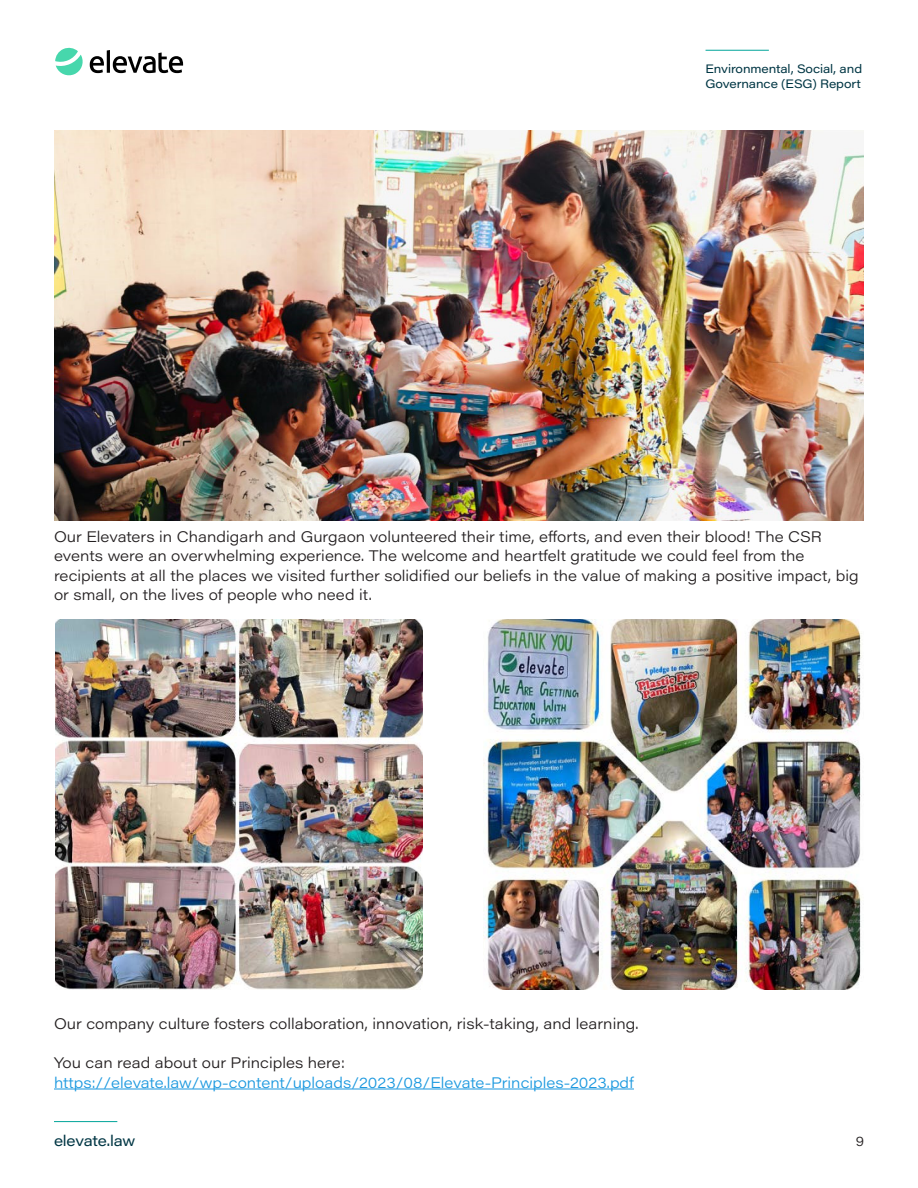
<style>
.page{position:relative;width:918px;height:1188px;background:#fff}
.page>*{position:absolute;margin:0;border:0;box-sizing:border-box;transform-origin:0 0}
.t1{font:300 15px/19.5px "Acumin Pro Wide";color:#231f20}
.t2{font:300 15px "Acumin Pro Wide";color:#1a98df}
.t3{font:15px "Acumin Pro Wide";letter-spacing:-.015em;color:#003644}
.t4{font:300 13.5px "Acumin Pro Wide";color:#231f20}
.t5{font:12px/15px "Acumin Pro Wide";letter-spacing:-.01em;color:#003644}
</style>
<div class="page">
<hr style="left:54px;top:1121px;width:63px;height:1px;background:#00a499">
<svg style="left:55px;top:47px;width:128px;height:29px"></svg>
<hr style="left:706px;top:50px;width:63px;height:1px;background:#00a499">
<hr style="left:54px;top:1089px;width:580px;height:1px;background:#1a98df">
<img style="left:54px;top:131px;width:810px;height:390px">
<img style="left:56px;top:620px;width:367px;height:370px">
<img style="left:483px;top:620px;width:379px;height:370px">
<p class="t5" style="left:706px;top:61px;width:158px">Environmental, Social, and<br>Governance (ESG) Report</p>
<p class="t1" style="left:54px;top:526px;width:806px">Our Elevaters in Chandigarh and Gurgaon volunteered their time, efforts, and even their blood! The CSR events were an overwhelming experience. The welcome and heartfelt gratitude we could feel from the recipients at all the places we visited further solidified our beliefs in the value of making a positive impact, big or small, on the lives of people who need it.</p>
<p class="t1" style="left:54px;top:1013px;width:586px">Our company culture fosters collaboration, innovation, risk-taking, and learning.</p>
<p class="t1" style="left:54px;top:1052px;width:292px">You can read about our Principles here:</p>
<p class="t2" style="left:54px;top:1072px;width:581px">https://elevate.law/wp-content/uploads/2023/08/Elevate-Principles-2023.pdf</p>
<p class="t3" style="left:54px;top:1130px;width:83px">elevate.law</p>
<p class="t4" style="left:856px;top:1132px;width:10px">9</p>
</div>
